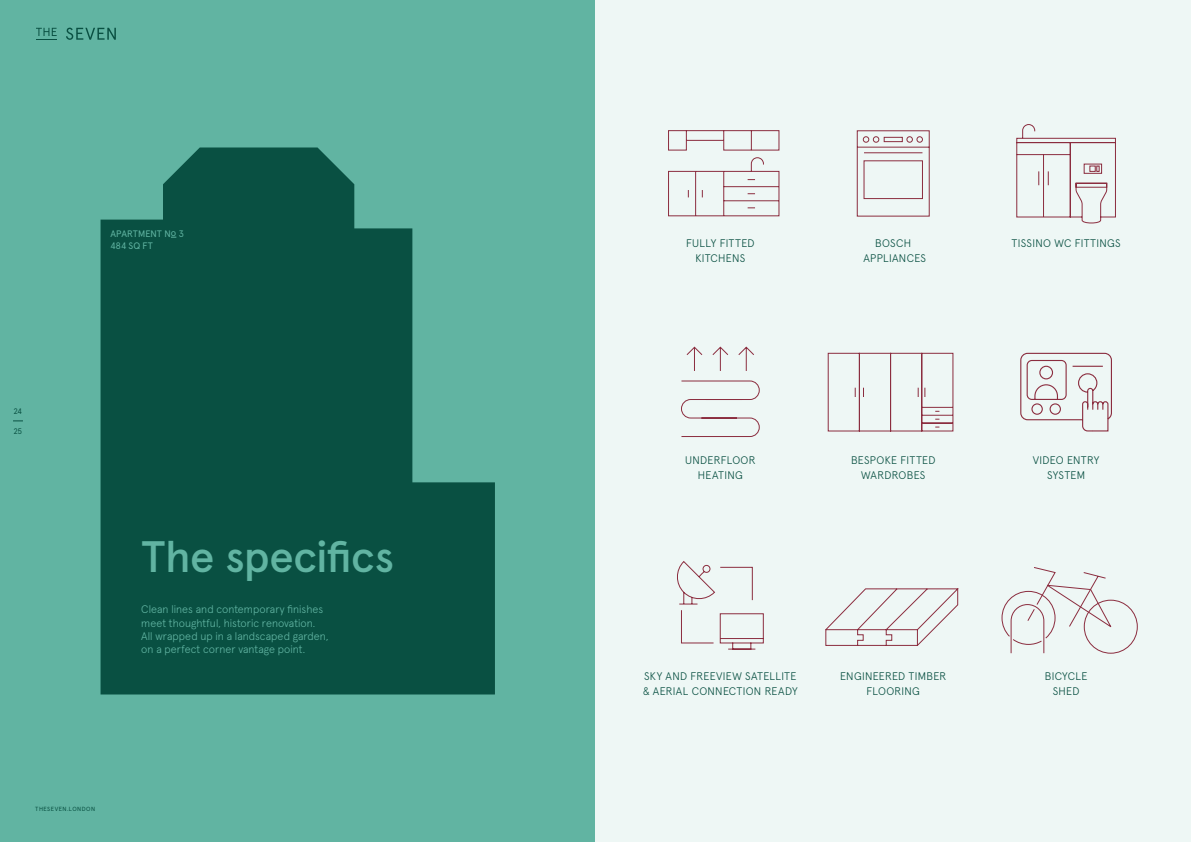
<style>
.page{position:relative;width:1191px;height:842px;background:#fff}
.page>*{position:absolute;margin:0;border:0;box-sizing:border-box;transform-origin:0 0}
.t1{font:500 44px "Apercu Pro";letter-spacing:-.01em;color:#61b4a2}
.t2{font:300 11px/15px "Apercu Pro";letter-spacing:.025em;color:#095042;text-align:center}
.t3{font:300 11px/13.2px "Apercu Pro";letter-spacing:.005em;color:#61b4a2}
.t4{font:9.4px/11.3px "Apercu Pro";letter-spacing:.01em;color:#61b4a2}
.t5{font:8px "Apercu Pro";color:#095042}
.t6{font:6px "Apercu Pro";letter-spacing:.08em;color:#095042}
</style>
<div class="page">
<div style="left:0;top:0;width:595px;height:842px;background:#61b4a2"></div>
<svg style="left:66px;top:28px;width:50px;height:12px"></svg>
<svg style="left:36px;top:28px;width:21px;height:12px"></svg>
<svg style="left:101px;top:147px;width:394px;height:547px;fill:#095042"></svg>
<div style="left:595px;top:0;width:596px;height:842px;background:#eef7f5"></div>
<svg style="left:668px;top:130px;width:112px;height:87px"></svg>
<svg style="left:856px;top:130px;width:74px;height:87px"></svg>
<svg style="left:1016px;top:124px;width:100px;height:100px"></svg>
<svg style="left:681px;top:346px;width:79px;height:91px"></svg>
<svg style="left:827px;top:352px;width:127px;height:80px"></svg>
<svg style="left:1020px;top:352px;width:92px;height:80px"></svg>
<svg style="left:677px;top:561px;width:87px;height:89px"></svg>
<svg style="left:825px;top:588px;width:134px;height:58px"></svg>
<svg style="left:1001px;top:567px;width:137px;height:87px"></svg>
<p class="t4" style="left:111px;top:228px;width:75px">APARTMENT No 3<br>484 SQ FT</p>
<p class="t5" style="left:14px;top:405px;width:10px">24</p>
<p class="t5" style="left:14px;top:425px;width:10px">25</p>
<h1 class="t1" style="left:141px;top:522px;width:254px">The specifics</h1>
<p class="t3" style="left:141px;top:602px;width:189px">Clean lines and contemporary finishes meet thoughtful, historic renovation.<br>All wrapped up in a landscaped garden, on a perfect corner vantage point.</p>
<p class="t6" style="left:35px;top:804px;width:61px">THESEVEN.LONDON</p>
<p class="t2" style="left:686px;top:235px;width:70px">FULLY FITTED<br>KITCHENS</p>
<p class="t2" style="left:863px;top:235px;width:64px">BOSCH<br>APPLIANCES</p>
<p class="t2" style="left:1011px;top:235px;width:111px">TISSINO WC FITTINGS</p>
<p class="t2" style="left:685px;top:451px;width:72px">UNDERFLOOR<br>HEATING</p>
<p class="t2" style="left:851px;top:451px;width:86px">BESPOKE FITTED<br>WARDROBES</p>
<p class="t2" style="left:643px;top:667px;width:156px;text-align:left">SKY AND FREEVIEW SATELLITE &amp; AERIAL CONNECTION READY</p>
<p class="t2" style="left:840px;top:667px;width:108px">ENGINEERED TIMBER<br>FLOORING</p>
<p class="t2" style="left:1032px;top:451px;width:68px">VIDEO ENTRY<br>SYSTEM</p>
<p class="t2" style="left:1044px;top:667px;width:44px">BICYCLE<br>SHED</p>
</div>
